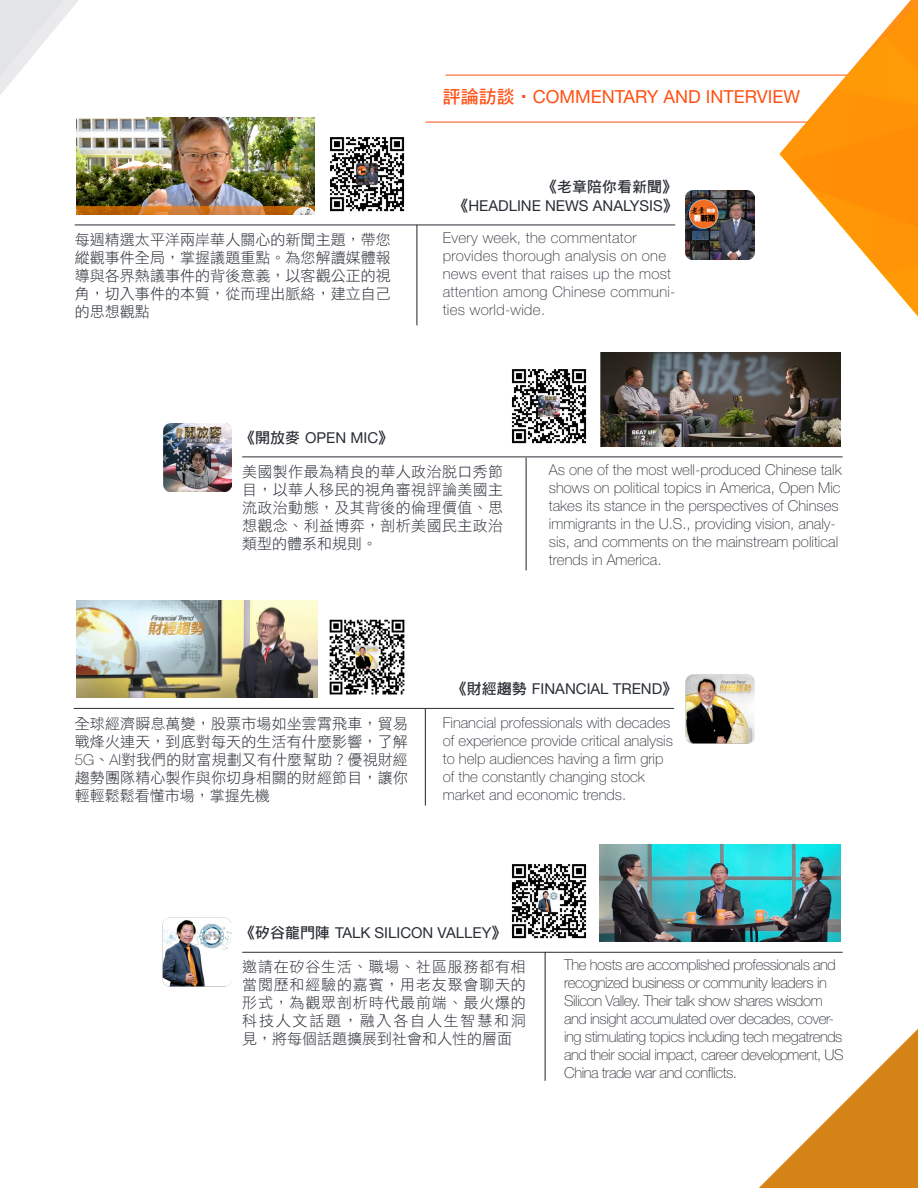
<style>
.page{position:relative;width:918px;height:1188px;background:#fff}
.page>*{position:absolute;margin:0;border:0;box-sizing:border-box;transform-origin:0 0}
.t1{font:18px "Helvetica Neue LT Std";color:#ff5114}
.t2{font:100 15px/18px "Helvetica Neue LT Std";color:#292e35}
.t3{font:15px/18px "DF Hei Std W3";letter-spacing:.005em;color:#292e35;text-align:justify}
.t4{font:100 15px/18px "Helvetica Neue LT Std";letter-spacing:-.03em;color:#292e35}
.t5{font:100 15px/18px "Helvetica Neue LT Std";letter-spacing:.02em;color:#292e35}
.t6{font:15px "Helvetica Neue LT Std";color:#292e35}
.t7{font:15px "DF Hei Std W7";color:#292e35}
.s1{font-family:"DF Hei Std W7"}
.s2{font-family:"Helvetica Neue LT Std";font-weight:100}
</style>
<div class="page">
<hr style="left:425px;top:122px;width:483px;height:1px;background:#ff5114">
<hr style="left:446px;top:75px;width:472px;height:1px;background:#ff5114">
<svg style="left:780px;top:0;width:138px;height:353px"></svg>
<svg style="left:759px;top:1029px;width:159px;height:159px"></svg>
<hr style="left:75px;top:225px;width:600px;height:1px;background:#292e35">
<hr style="left:242px;top:457px;width:601px;height:1px;background:#292e35">
<hr style="left:74px;top:708px;width:600px;height:1px;background:#292e35">
<hr style="left:242px;top:952px;width:601px;height:1px;background:#292e35">
<img style="left:77px;top:118px;width:238px;height:97px">
<img style="left:600px;top:353px;width:241px;height:94px">
<img style="left:77px;top:601px;width:241px;height:97px">
<img style="left:600px;top:844px;width:241px;height:97px">
<svg style="left:0;top:0;width:78px;height:95px"></svg>
<img style="left:686px;top:674px;width:69px;height:69px">
<img style="left:163px;top:423px;width:68px;height:68px">
<img style="left:163px;top:917px;width:69px;height:69px">
<img style="left:329px;top:619px;width:76px;height:76px">
<img style="left:512px;top:864px;width:75px;height:75px">
<img style="left:512px;top:369px;width:75px;height:75px">
<img style="left:686px;top:191px;width:69px;height:69px">
<img style="left:330px;top:137px;width:75px;height:75px">
<hr style="left:417px;top:225px;width:1px;height:100px;background:#231f20">
<hr style="left:526px;top:458px;width:1px;height:112px;background:#231f20">
<hr style="left:425px;top:709px;width:1px;height:97px;background:#231f20">
<hr style="left:545px;top:952px;width:1px;height:129px;background:#231f20">
<p class="t1" style="left:443px;top:86px;width:359px"><span class="s1">評論訪談•</span>COMMENTARY AND INTERVIEW</p>
<p class="t7" style="left:542px;top:178px;width:136px">《老章陪你看新聞》</p>
<p class="t3" style="left:75px;top:230px;width:318px">每週精選太平洋兩岸華人關心的新聞主題，帶您縱觀事件全局，掌握議題重點。為您解讀媒體報導與各界熱議事件的背後意義，以客觀公正的視角，切入事件的本質，從而理出脈絡，建立自己的思想觀點</p>
<p class="t6" style="left:240px;top:428px;width:155px"><span class="s1">《開放麥</span> OPEN MIC<span class="s1">》</span></p>
<p class="t6" style="left:453px;top:197px;width:226px"><span class="s1">《</span>HEADLINE NEWS ANALYSIS<span class="s1">》</span></p>
<p class="t5" style="left:443px;top:229px;width:234px">Every week, the commentator provides thorough analysis on one news event that raises up the most attention among Chinese communi&shy;ties world-wide.</p>
<p class="t3" style="left:242px;top:462px;width:262px">美國製作最為精良的華人政治脫口秀節目，以華人移民的視角審視評論美國主流政治動態，及其背後的倫理價值、思想觀念、利益博弈，剖析美國民主政治類型的體系和規則。</p>
<p class="t2" style="left:549px;top:461px;width:294px">As one of the most well-produced Chinese talk shows on political topics in America, Open Mic takes its stance in the perspectives of Chinses immigrants in the U.S., providing vision, analy&shy;sis, and comments on the mainstream political trends in America.</p>
<p class="t3" style="left:75px;top:714px;width:335px">全球經濟瞬息萬變，股票市場如坐雲霄飛車，貿易戰烽火連天，到底對每天的生活有什麼影響，了解<span class="s2">5G</span>、<span class="s2">AI</span>對我們的財富規劃又有什麼幫助？優視財經趨勢團隊精心製作與你切身相關的財經節目，讓你輕輕鬆鬆看懂市場，掌握先機</p>
<p class="t6" style="left:452px;top:680px;width:227px"><span class="s1">《財經趨勢</span> FINANCIAL TREND<span class="s1">》</span></p>
<p class="t2" style="left:443px;top:713px;width:232px">Financial professionals with decades of experience provide critical analysis to help audiences having a firm grip of the constantly changing stock market and economic trends.</p>
<p class="t6" style="left:240px;top:924px;width:268px"><span class="s1">《矽谷龍門陣</span> TALK SILICON VALLEY<span class="s1">》</span></p>
<p class="t3" style="left:242px;top:957px;width:285px">邀請在矽谷生活、職場、社區服務都有相當閱歷和經驗的嘉賓，用老友聚會聊天的形式，為觀眾剖析時代最前端、最火爆的科技人文話題，融入各自人生智慧和洞見，將每個話題擴展到社會和人性的層面</p>
<p class="t4" style="left:564px;top:956px;width:281px">The hosts are accomplished professionals and recognized business or community leaders in Silicon Valley. Their talk show shares wisdom and insight accumulated over decades, cover&shy;ing stimulating topics including tech megatrends and their social impact, career development, US China trade war and conflicts.</p>
</div>
